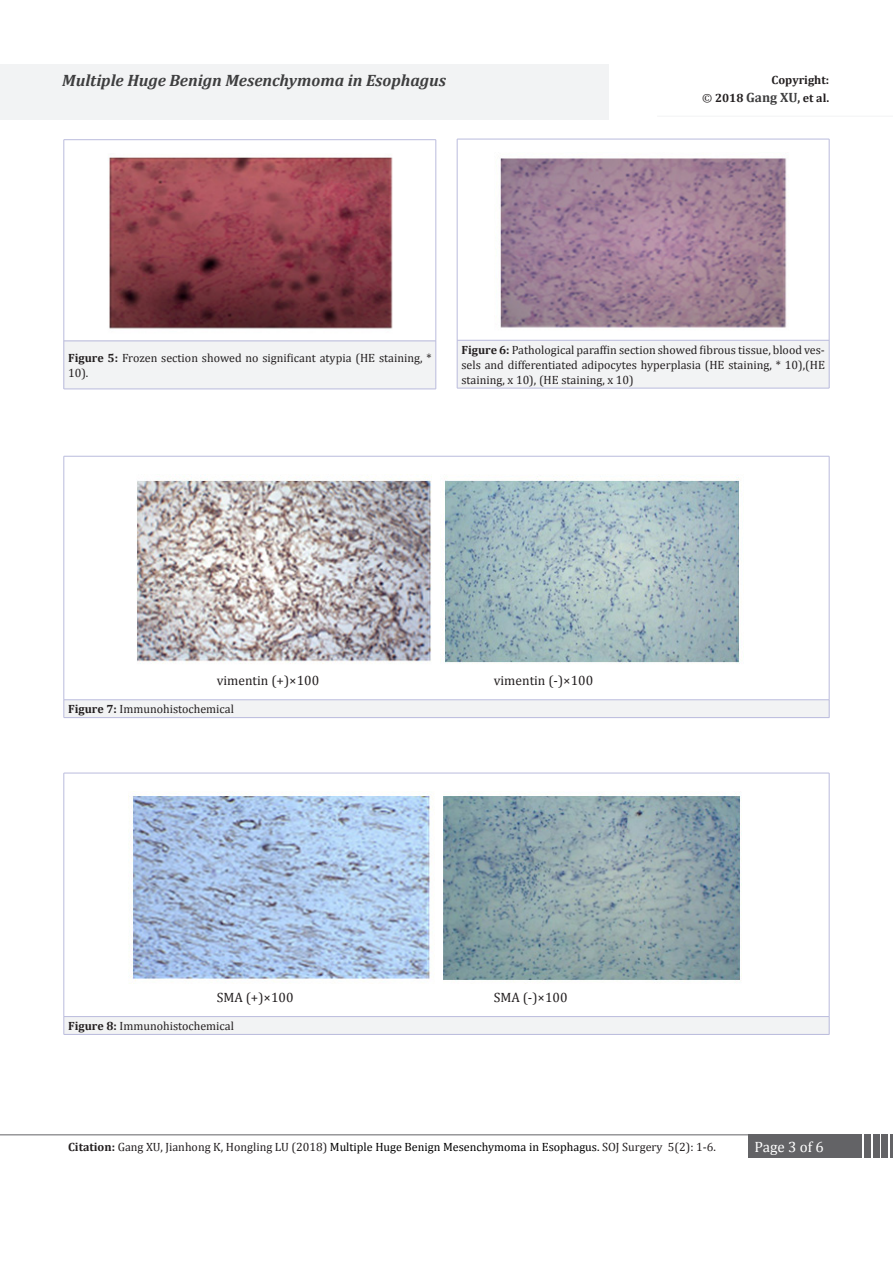
<style>
.page{position:relative;width:893px;height:1263px;background:#fff}
.page>*{position:absolute;margin:0;border:0;box-sizing:border-box;transform-origin:0 0}
.t1{font:italic 700 16.5px "Cambria";color:#3e3e3f}
.t2{font:15px "Cambria";color:#fff}
.t3{font:13.5px "Cambria";color:#231f20}
.t4{font:12px/15px "Cambria";color:#231f20}
.t5{font:700 12px/18px "Cambria";color:#231f20;text-align:right}
.s1{font-weight:400}
.s2{font-size:13.5px;color:#3e3e3f}
.s3{font-weight:700}
.s4{color:#000}
</style>
<div class="page">
<hr style="left:0;top:1134px;width:749px;height:1px;background:#636366">
<div style="left:748px;top:1134px;width:114px;height:24px;background:#636366"></div>
<div style="left:864px;top:1134px;width:7px;height:24px;background:#636366"></div>
<div style="left:873px;top:1134px;width:6px;height:24px;background:#636366"></div>
<div style="left:881px;top:1134px;width:7px;height:24px;background:#636366"></div>
<hr style="left:890px;top:1134px;width:3px;height:24px;background:#636366">
<div style="left:0;top:64px;width:609px;height:56px;background:#f2f3f4"></div>
<hr style="left:657px;top:116px;width:236px;height:1px;background:#f2f3f4">
<div style="left:64px;top:341px;width:372px;height:48px;background:#f2f3f4"></div>
<hr style="left:64px;top:139px;width:372px;height:1px;background:#babbdd">
<hr style="left:64px;top:140px;width:1px;height:201px;background:#babbdd">
<hr style="left:436px;top:140px;width:1px;height:201px;background:#babbdd">
<hr style="left:64px;top:341px;width:372px;height:1px;background:#babbdd">
<hr style="left:64px;top:341px;width:1px;height:48px;background:#babbdd">
<hr style="left:436px;top:341px;width:1px;height:48px;background:#babbdd">
<hr style="left:64px;top:389px;width:372px;height:1px;background:#babbdd">
<img style="left:109px;top:157px;width:284px;height:172px">
<div style="left:457px;top:340px;width:372px;height:48px;background:#f2f3f4"></div>
<hr style="left:457px;top:139px;width:372px;height:1px;background:#babbdd">
<hr style="left:457px;top:139px;width:1px;height:201px;background:#babbdd">
<hr style="left:829px;top:139px;width:1px;height:201px;background:#babbdd">
<hr style="left:457px;top:340px;width:372px;height:1px;background:#babbdd">
<hr style="left:457px;top:340px;width:1px;height:48px;background:#babbdd">
<hr style="left:829px;top:340px;width:1px;height:48px;background:#babbdd">
<hr style="left:457px;top:388px;width:372px;height:1px;background:#babbdd">
<img style="left:500px;top:158px;width:287px;height:170px">
<div style="left:64px;top:700px;width:765px;height:18px;background:#f2f3f4"></div>
<hr style="left:64px;top:456px;width:765px;height:1px;background:#babbdd">
<hr style="left:64px;top:456px;width:1px;height:244px;background:#babbdd">
<hr style="left:829px;top:456px;width:1px;height:244px;background:#babbdd">
<hr style="left:64px;top:699px;width:765px;height:1px;background:#babbdd">
<svg style="left:64px;top:700px;width:1px;height:17px"></svg>
<svg style="left:829px;top:700px;width:1px;height:17px"></svg>
<hr style="left:64px;top:717px;width:765px;height:1px;background:#babbdd">
<img style="left:136px;top:474px;width:608px;height:190px">
<div style="left:64px;top:1016px;width:765px;height:18px;background:#f2f3f4"></div>
<hr style="left:64px;top:773px;width:765px;height:1px;background:#babbdd">
<hr style="left:64px;top:773px;width:1px;height:243px;background:#babbdd">
<hr style="left:829px;top:773px;width:1px;height:243px;background:#babbdd">
<hr style="left:64px;top:1016px;width:765px;height:1px;background:#babbdd">
<svg style="left:64px;top:1017px;width:1px;height:17px"></svg>
<svg style="left:829px;top:1016px;width:1px;height:18px"></svg>
<hr style="left:64px;top:1034px;width:765px;height:1px;background:#babbdd">
<img style="left:128px;top:791px;width:614px;height:193px">
<h1 class="t1" style="left:62px;top:68px;width:385px">Multiple Huge Benign Mesenchymoma in Esophagus</h1>
<p class="t5" style="left:702px;top:70px;width:129px">Copyright:<br><span class="s1">©</span> 2018 <span class="s2">Gang XU</span>, et al.</p>
<p class="t4" style="left:68px;top:350px;width:365px"><span class="s3">Figure 5:</span> Frozen section showed no significant atypia (HE staining, *<br>10).</p>
<p class="t4" style="left:461px;top:342px;width:365px;text-align:justify"><span class="s3">Figure 6:</span> Pathological paraffin section showed fibrous tissue, blood ves&shy;sels and differentiated adipocytes hyperplasia (HE staining, * 10),(HE staining, x 10), (HE staining, x 10)</p>
<p class="t3" style="left:217px;top:673px;width:104px">vimentin (+)×100</p>
<p class="t3" style="left:494px;top:673px;width:101px">vimentin (-)×100</p>
<p class="t4" style="left:68px;top:702px;width:167px"><span class="s3">Figure 7:</span> Immunohistochemical</p>
<p class="t3" style="left:217px;top:989px;width:78px">SMA (+)×100</p>
<p class="t3" style="left:494px;top:989px;width:75px">SMA (-)×100</p>
<p class="t4" style="left:68px;top:1018px;width:167px"><span class="s3">Figure 8:</span> Immunohistochemical</p>
<p class="t4" style="left:68px;top:1139px;width:649px"><span class="s3">Citation:</span> Gang XU, Jianhong K, Hongling LU (2018) <span class="s4">Multiple Huge Benign Mesenchymoma in Esophagus.</span> SOJ Surgery 5(2): 1-6.</p>
<p class="t2" style="left:754px;top:1138px;width:71px">Page 3 of 6</p>
</div>
